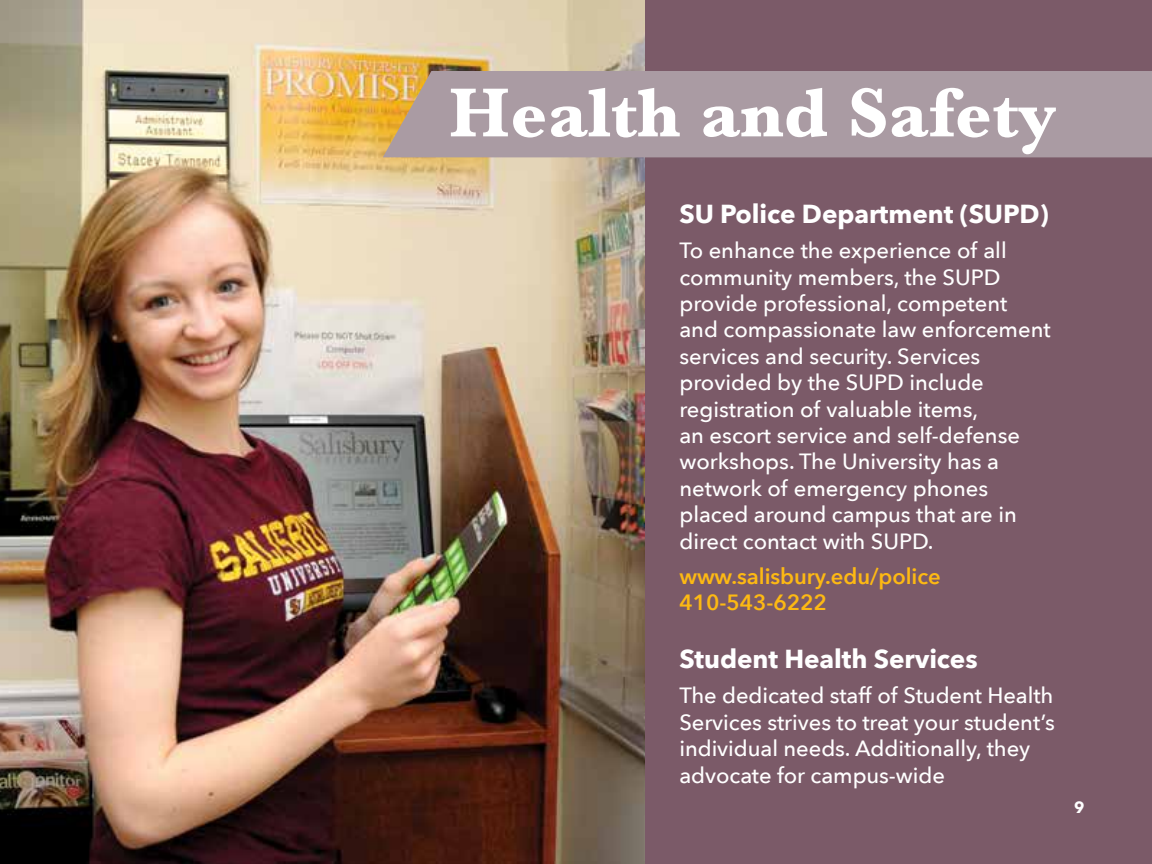
<style>
.page{position:relative;width:1152px;height:864px;background:#fff}
.page>*{position:absolute;margin:0;border:0;box-sizing:border-box;transform-origin:0 0}
.t1{font:700 72px "Baskerville";color:#fff}
.t2{font:700 26px "Avenir Next";letter-spacing:-.005em;color:#fff}
.t3{font:500 22px/26.4px "Avenir Next";color:#fff}
.t4{font:600 22px/26.4px "Avenir Next";letter-spacing:-.005em;color:#fdb913}
.t5{font:700 16px "Avenir Next";color:#fff}
</style>
<div class="page">
<div style="left:622px;top:0;width:530px;height:864px;background:#7b5a68"></div>
<img style="left:0;top:0;width:645px;height:864px">
<div style="left:383px;top:71px;width:769px;height:86px;background:#aa9ba3"></div>
<p class="t1" style="left:449px;top:72px;width:609px">Health and Safety</p>
<p class="t2" style="left:679px;top:191px;width:371px">SU Police Department (SUPD)</p>
<p class="t3" style="left:679px;top:237px;width:373px">To enhance the experience of all community members, the SUPD provide professional, competent and compassionate law enforcement services and security. Services provided by the SUPD include registration of valuable items,<br>an escort service and self-defense workshops. The University has a network of emergency phones placed around campus that are in direct contact with SUPD.</p>
<p class="t4" style="left:679px;top:563px;width:263px">www.salisbury.edu/police<br>410-543-6222</p>
<p class="t2" style="left:679px;top:636px;width:300px">Student Health Services</p>
<p class="t3" style="left:679px;top:682px;width:376px">The dedicated staff of Student Health</p>
<p class="t3" style="left:679px;top:708px;width:377px">Services strives to treat your student’s individual needs. Additionally, they advocate for campus-wide</p>
<p class="t5" style="left:1074px;top:794px;width:12px">9</p>
</div>
